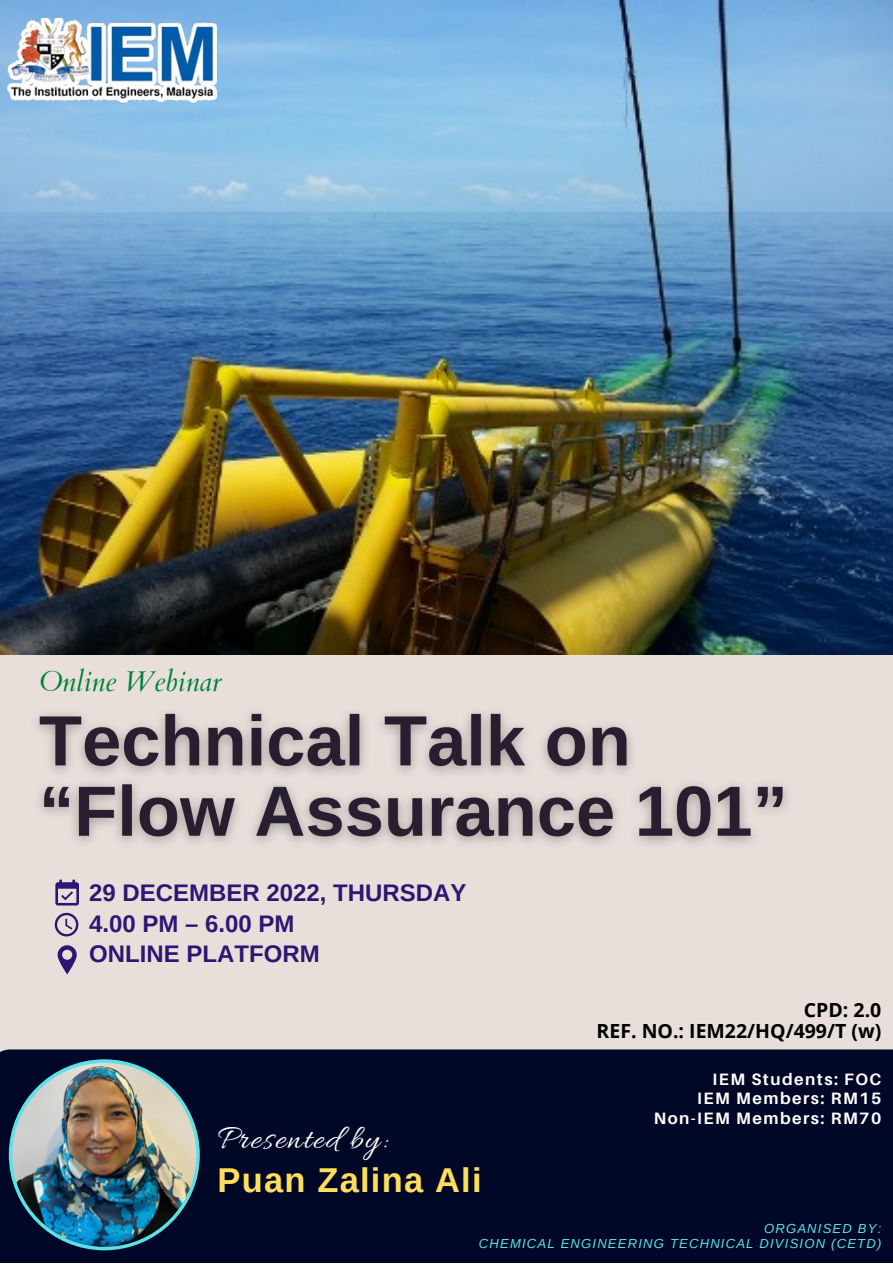
<style>
.page{position:relative;width:893px;height:1264px;background:#fff}
.page>*{position:absolute;margin:0;border:0;box-sizing:border-box;transform-origin:0 0}
.t1{font:700 34.5px "Arimo";letter-spacing:.035em;color:#ffde59}
.t2{font:34.5px "Allura";letter-spacing:.05em;color:#fff}
.t3{font:italic 28.5px "Cardo";color:#008037}
.t4{font:700 24px/30.3px "Arimo";color:#2c1772}
.t5{font:700 19.5px/20.2px "Open Sans";color:#000;text-align:right}
.t6{font:700 16.5px/19px "Aileron";letter-spacing:.09em;color:#fff;text-align:right}
.t7{font:italic 13.05px/15.3px "Arimo";letter-spacing:.09em;color:#5ce1e6;text-align:right}
</style>
<div class="page">
<div style="left:0;top:0;width:892px;height:1262px;background:#e8dfdb"></div>
<div style="left:0;top:1049px;width:892px;height:213px;background:#000727"></div>
<svg style="left:55px;top:912px;width:23px;height:24px"></svg>
<svg style="left:55px;top:879px;width:24px;height:26px"></svg>
<svg style="left:58px;top:945px;width:19px;height:29px"></svg>
<img style="left:9px;top:1059px;width:191px;height:191px">
<img style="left:0;top:0;width:892px;height:654px">
<img style="left:7px;top:19px;width:210px;height:84px">
<img style="left:36px;top:713px;width:752px;height:131px">
<h2 class="t3" style="left:39px;top:663px;width:183px">Online Webinar</h2>
<h3 class="t4" style="left:89px;top:877px;width:379px">29 DECEMBER 2022, THURSDAY<br>4.00 PM – 6.00 PM<br>ONLINE PLATFORM</h3>
<h1 class="t2" style="left:217px;top:1119px;width:170px">Presented by:</h1>
<h1 class="t1" style="left:217px;top:1161px;width:265px">Puan Zalina Ali</h1>
<h3 class="t5" style="left:596px;top:999px;width:286px">CPD: 2.0<br>REF. NO.: IEM22/HQ/499/T (w)</h3>
<p class="t6" style="left:653px;top:1069px;width:229px">IEM Students: FOC<br>IEM Members: RM15<br>Non-IEM Members: RM70</p>
<p class="t7" style="left:479px;top:1220px;width:404px">ORGANISED BY:<br>CHEMICAL ENGINEERING TECHNICAL DIVISION (CETD)</p>
</div>
